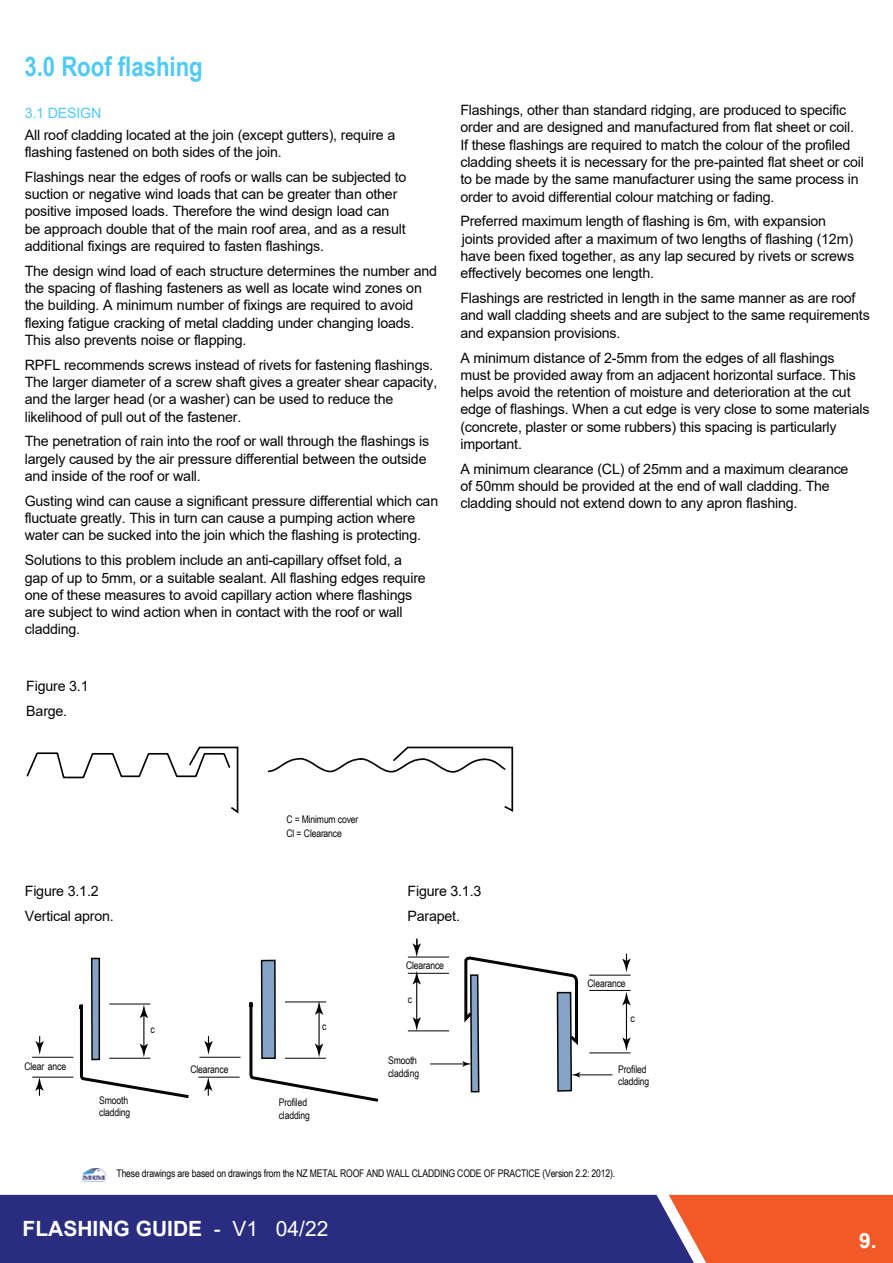
<style>
.page{position:relative;width:893px;height:1263px;background:#fff}
.page>*{position:absolute;margin:0;border:0;box-sizing:border-box;transform-origin:0 0}
.t1{font:700 27px "Arial Narrow";color:#50caf5}
.t2{font:700 21px "Arial";color:#fff}
.t3{font:14.25px/17.2px "Arial";letter-spacing:-.015em;color:#050504}
.t4{font:14.25px "Arial";letter-spacing:-.015em;color:#50caf5}
.t5{font:10.5px/12.6px "Arial Narrow";letter-spacing:-.015em;color:#050504}
.s1{font-weight:400}
</style>
<div class="page">
<div style="left:0;top:1195px;width:669px;height:68px;background:#2a2d7f"></div>
<svg style="left:669px;top:1195px;width:224px;height:68px;background:#ea5e35"></svg>
<svg style="left:26px;top:746px;width:213px;height:68px"></svg>
<svg style="left:267px;top:746px;width:247px;height:66px"></svg>
<img style="left:82px;top:1168px;width:25px;height:14px">
<svg style="left:79px;top:956px;width:499px;height:146px"></svg>
<hr style="left:143px;top:1014px;width:1px;height:34px;background:#050504">
<svg style="left:140px;top:1005px;width:8px;height:13px"></svg>
<svg style="left:140px;top:1043px;width:8px;height:14px"></svg>
<hr style="left:318px;top:1010px;width:2px;height:38px;background:#050504">
<svg style="left:315px;top:1002px;width:8px;height:13px"></svg>
<svg style="left:315px;top:1043px;width:8px;height:14px"></svg>
<hr style="left:416px;top:980px;width:1px;height:42px;background:#050504">
<svg style="left:413px;top:971px;width:8px;height:13px"></svg>
<svg style="left:413px;top:1017px;width:8px;height:13px"></svg>
<hr style="left:626px;top:1001px;width:1px;height:41px;background:#050504">
<svg style="left:622px;top:992px;width:9px;height:13px"></svg>
<svg style="left:622px;top:1037px;width:9px;height:14px"></svg>
<svg style="left:413px;top:938px;width:8px;height:19px"></svg>
<svg style="left:622px;top:954px;width:9px;height:18px"></svg>
<svg style="left:204px;top:1036px;width:9px;height:19px"></svg>
<svg style="left:36px;top:1036px;width:8px;height:19px"></svg>
<svg style="left:35px;top:1078px;width:9px;height:18px"></svg>
<svg style="left:204px;top:1078px;width:8px;height:18px"></svg>
<hr style="left:32px;top:1057px;width:41px;height:1px;background:#050504">
<hr style="left:32px;top:1077px;width:41px;height:1px;background:#050504">
<hr style="left:109px;top:1058px;width:41px;height:1px;background:#050504">
<hr style="left:109px;top:1004px;width:41px;height:1px;background:#050504">
<hr style="left:199px;top:1057px;width:42px;height:1px;background:#050504">
<hr style="left:198px;top:1077px;width:42px;height:1px;background:#050504">
<hr style="left:285px;top:1058px;width:41px;height:1px;background:#050504">
<hr style="left:285px;top:1001px;width:41px;height:1px;background:#050504">
<hr style="left:408px;top:957px;width:41px;height:1px;background:#050504">
<hr style="left:408px;top:973px;width:41px;height:1px;background:#050504">
<hr style="left:408px;top:1030px;width:41px;height:1px;background:#050504">
<hr style="left:430px;top:1063px;width:35px;height:1px;background:#050504">
<svg style="left:462px;top:974px;width:18px;height:119px"></svg>
<hr style="left:577px;top:1074px;width:35px;height:1px;background:#050504">
<svg style="left:556px;top:991px;width:24px;height:101px"></svg>
<hr style="left:589px;top:1052px;width:42px;height:1px;background:#050504">
<hr style="left:589px;top:990px;width:42px;height:1px;background:#050504">
<hr style="left:589px;top:975px;width:42px;height:1px;background:#050504">
<h1 class="t1" style="left:24px;top:56px;width:180px">3.0 Roof flashing</h1>
<p class="t4" style="left:25px;top:108px;width:78px">3.1 DESIGN</p>
<p class="t3" style="left:25px;top:127px;width:372px">All roof cladding located at the join (except gutters), require a flashing fastened on both sides of the join.</p>
<p class="t3" style="left:25px;top:169px;width:383px">Flashings near the edges of roofs or walls can be subjected to suction or negative wind loads that can be greater than other positive imposed loads. Therefore the wind design load can be approach double that of the main roof area, and as a result additional fixings are required to fasten flashings.</p>
<p class="t3" style="left:25px;top:263px;width:414px">The design wind load of each structure determines the number and the spacing of flashing fasteners as well as locate wind zones on the building. A minimum number of fixings are required to avoid flexing fatigue cracking of metal cladding under changing loads.<br>This also prevents noise or flapping.</p>
<p class="t3" style="left:25px;top:357px;width:414px">RPFL recommends screws instead of rivets for fastening flashings.<br>The larger diameter of a screw shaft gives a greater shear capacity, and the larger head (or a washer) can be used to reduce the likelihood of pull out of the fastener.</p>
<p class="t3" style="left:25px;top:434px;width:406px">The penetration of rain into the roof or wall through the flashings is largely caused by the air pressure differential between the outside and inside of the roof or wall.</p>
<p class="t3" style="left:25px;top:494px;width:415px">Gusting wind can cause a significant pressure differential which can fluctuate greatly. This in turn can cause a pumping action where water can be sucked into the join which the flashing is protecting.</p>
<p class="t3" style="left:25px;top:553px;width:403px">Solutions to this problem include an anti-capillary offset fold, a gap of up to 5mm, or a suitable sealant. All flashing edges require one of these measures to avoid capillary action where flashings are subject to wind action when in contact with the roof or wall cladding.</p>
<p class="t3" style="left:26px;top:675px;width:64px;line-height:24.9px">Figure 3.1<br>Barge.</p>
<p class="t3" style="left:460px;top:103px;width:405px">Flashings, other than standard ridging, are produced to specific order and are designed and manufactured from flat sheet or coil.<br>If these flashings are required to match the colour of the profiled cladding sheets it is necessary for the pre-painted flat sheet or coil to be made by the same manufacturer using the same process in order to avoid differential colour matching or fading.</p>
<p class="t3" style="left:460px;top:214px;width:395px">Preferred maximum length of flashing is 6m, with expansion joints provided after a maximum of two lengths of flashing (12m) have been fixed together, as any lap secured by rivets or screws effectively becomes one length.</p>
<p class="t3" style="left:460px;top:291px;width:411px">Flashings are restricted in length in the same manner as are roof and wall cladding sheets and are subject to the same requirements and expansion provisions.</p>
<p class="t3" style="left:460px;top:350px;width:411px">A minimum distance of 2-5mm from the edges of all flashings<br>must be provided away from an adjacent horizontal surface. This helps avoid the retention of moisture and deterioration at the cut edge of flashings. When a cut edge is very close to some materials (concrete, plaster or some rubbers) this spacing is particularly important.</p>
<p class="t3" style="left:460px;top:461px;width:390px">A minimum clearance (CL) of 25mm and a maximum clearance of 50mm should be provided at the end of wall cladding. The cladding should not extend down to any apron flashing.</p>
<p class="t5" style="left:286px;top:814px;width:74px;line-height:13.5px">C = Minimum cover<br>Cl = Clearance</p>
<p class="t3" style="left:25px;top:880px;width:91px;line-height:24.9px">Figure 3.1.2<br>Vertical apron.</p>
<p class="t3" style="left:408px;top:880px;width:75px;line-height:24.9px">Figure 3.1.3<br>Parapet.</p>
<p class="t5" style="left:150px;top:1023px;width:6px">c</p>
<p class="t5" style="left:322px;top:1021px;width:6px">c</p>
<p class="t5" style="left:24px;top:1061px;width:43px">Clear ance</p>
<p class="t5" style="left:190px;top:1064px;width:40px">Clearance</p>
<p class="t5" style="left:99px;top:1094px;width:33px">Smooth cladding</p>
<p class="t5" style="left:279px;top:1096px;width:33px">Profiled cladding</p>
<p class="t5" style="left:406px;top:960px;width:40px">Clearance</p>
<p class="t5" style="left:408px;top:994px;width:6px">c</p>
<p class="t5" style="left:588px;top:978px;width:40px">Clearance</p>
<p class="t5" style="left:631px;top:1013px;width:6px">c</p>
<p class="t5" style="left:388px;top:1055px;width:33px">Smooth cladding</p>
<p class="t5" style="left:618px;top:1062px;width:33px">Profiled cladding</p>
<p class="t5" style="left:117px;top:1167px;width:500px">These drawings are based on drawings from the NZ METAL ROOF AND WALL CLADDING CODE OF PRACTICE (Version 2.2: 2012).</p>
<h2 class="t2" style="left:23px;top:1220px;width:307px">FLASHING GUIDE <span class="s1">- V1 04/22</span></h2>
<h2 class="t2" style="left:859px;top:1232px;width:19px">9.</h2>
</div>
